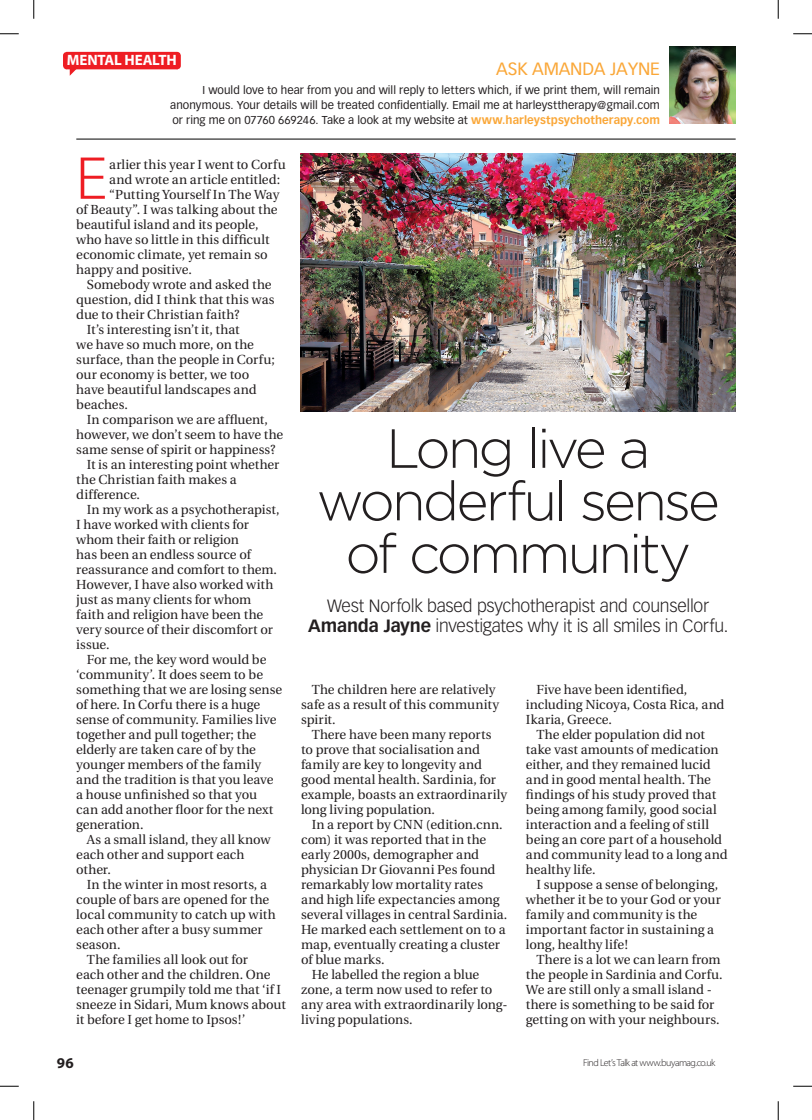
<style>
.page{position:relative;width:812px;height:1120px;background:#fff}
.page>*{position:absolute;margin:0;border:0;box-sizing:border-box;transform-origin:0 0}
.t1{font:300 57.88px "Msmtbm Vectora LH";color:#ee1d23}
.t2{font:300 55px/52.5px "Vqxrwj Gotham";letter-spacing:-.055em;color:#231f20;text-align:center}
.t3{font:300 17.5px/20px "Msmtbm Vectora LH";letter-spacing:-.015em;color:#231f20;text-align:center}
.t4{font:17.5px "Qnhhgt Vectora LH";letter-spacing:-.01em;color:#faa738}
.t5{font:700 15px "Fjrmbs Myriad Pro";letter-spacing:-.02em;color:#fff}
.t6{font:700 15px "Fjrmbs Myriad Pro";color:#231f20}
.t7{font:13.12px/15px "Nhgcrh Utopia";letter-spacing:-.005em;color:#231f20}
.t8{font:11.25px/15px "Qnhhgt Vectora LH";letter-spacing:.005em;color:#231f20;text-align:justify}
.t9{font:300 10px "Hxsnpj Myriad Pro";letter-spacing:-.06em;color:#231f20}
.s1{font-family:"Jbhcjw Vectora LH";font-weight:700;color:#faa738}
.s2{font-family:"Jbhcjw Vectora LH";font-weight:700}
</style>
<div class="page">
<div style="left:67px;top:52px;width:110px;height:17px;background:#ee1d23"></div>
<svg style="left:177px;top:52px;width:4px;height:17px"></svg>
<svg style="left:63px;top:52px;width:13px;height:24px"></svg>
<img style="left:669px;top:47px;width:66px;height:77px">
<hr style="left:76px;top:139px;width:659px;height:1px;background:#000">
<img style="left:301px;top:154px;width:434px;height:257px">
<svg style="left:0;top:33px;width:19px;height:2px"></svg>
<svg style="left:793px;top:33px;width:19px;height:2px"></svg>
<svg style="left:0;top:1085px;width:19px;height:2px"></svg>
<svg style="left:793px;top:1085px;width:19px;height:2px"></svg>
<svg style="left:33px;top:0;width:2px;height:19px"></svg>
<svg style="left:33px;top:1101px;width:2px;height:19px"></svg>
<svg style="left:777px;top:0;width:2px;height:19px"></svg>
<svg style="left:777px;top:1101px;width:2px;height:19px"></svg>
<p class="t5" style="left:67px;top:51px;width:112px">MENTAL HEALTH</p>
<h3 class="t4" style="left:496px;top:61px;width:165px">ASK AMANDA JAYNE</h3>
<p class="t8" style="left:170px;top:83px;width:491px;text-indent:32px">I would love to hear from you and will reply to letters which, if we print them, will remain anonymous. Your details will be treated confidentially. Email me at harleysttherapy@gmail.com or ring me on 07760 669246. Take a look at my website at <span class="s1">www.harleystpsychotherapy.com</span></p>
<h1 class="t1" style="left:76px;top:154px;width:33px">E</h1>
<p class="t7" style="left:109px;top:158px;width:178px">arlier this year I went to Corfu</p>
<p class="t7" style="left:109px;top:173px;width:172px">and wrote an article entitled:</p>
<p class="t7" style="left:109px;top:188px;width:172px">“Putting Yourself In The Way</p>
<p class="t7" style="left:76px;top:203px;width:203px">of Beauty”. I was talking about the</p>
<p class="t7" style="left:76px;top:218px;width:184px">beautiful island and its people,</p>
<p class="t7" style="left:76px;top:233px;width:195px">who have so little in this difficult</p>
<p class="t7" style="left:76px;top:248px;width:193px">economic climate, yet remain so</p>
<p class="t7" style="left:76px;top:263px;width:117px">happy and positive.</p>
<p class="t7" style="left:87px;top:278px;width:186px">Somebody wrote and asked the</p>
<p class="t7" style="left:76px;top:293px;width:200px">question, did I think that this was</p>
<p class="t7" style="left:76px;top:308px;width:165px">due to their Christian faith?</p>
<p class="t7" style="left:87px;top:323px;width:154px">It’s interesting isn’t it, that</p>
<p class="t7" style="left:76px;top:338px;width:179px">we have so much more, on the</p>
<p class="t7" style="left:76px;top:353px;width:200px">surface, than the people in Corfu;</p>
<p class="t7" style="left:76px;top:368px;width:174px">our economy is better, we too</p>
<p class="t7" style="left:76px;top:383px;width:182px">have beautiful landscapes and</p>
<p class="t7" style="left:76px;top:398px;width:53px">beaches.</p>
<p class="t7" style="left:87px;top:413px;width:182px">In comparison we are affluent,</p>
<p class="t7" style="left:76px;top:428px;width:208px">however, we don’t seem to have the</p>
<p class="t7" style="left:76px;top:443px;width:201px">same sense of spirit or happiness?</p>
<p class="t7" style="left:87px;top:458px;width:194px">It is an interesting point whether</p>
<p class="t7" style="left:76px;top:473px;width:162px">the Christian faith makes a</p>
<p class="t7" style="left:76px;top:488px;width:65px">difference.</p>
<p class="t7" style="left:87px;top:503px;width:194px">In my work as a psychotherapist,</p>
<p class="t7" style="left:76px;top:518px;width:174px">I have worked with clients for</p>
<p class="t7" style="left:76px;top:533px;width:164px">whom their faith or religion</p>
<p class="t7" style="left:76px;top:548px;width:176px">has been an endless source of</p>
<p class="t7" style="left:76px;top:563px;width:202px">reassurance and comfort to them.</p>
<p class="t7" style="left:76px;top:578px;width:198px">However, I have also worked with</p>
<p class="t7" style="left:76px;top:593px;width:177px">just as many clients for whom</p>
<p class="t7" style="left:76px;top:608px;width:188px">faith and religion have been the</p>
<p class="t7" style="left:76px;top:623px;width:198px">very source of their discomfort or</p>
<p class="t7" style="left:76px;top:638px;width:35px">issue.</p>
<p class="t7" style="left:87px;top:653px;width:181px">For me, the key word would be</p>
<p class="t7" style="left:76px;top:668px;width:188px">‘community’. It does seem to be</p>
<p class="t7" style="left:76px;top:683px;width:207px">something that we are losing sense</p>
<p class="t7" style="left:76px;top:698px;width:185px">of here. In Corfu there is a huge</p>
<p class="t7" style="left:76px;top:713px;width:202px">sense of community. Families live</p>
<p class="t7" style="left:76px;top:728px;width:181px">together and pull together; the</p>
<p class="t7" style="left:76px;top:743px;width:181px">elderly are taken care of by the</p>
<p class="t7" style="left:76px;top:758px;width:186px">younger members of the family</p>
<p class="t7" style="left:76px;top:773px;width:199px">and the tradition is that you leave</p>
<p class="t7" style="left:76px;top:788px;width:182px">a house unfinished so that you</p>
<p class="t7" style="left:76px;top:803px;width:199px">can add another floor for the next</p>
<p class="t7" style="left:76px;top:818px;width:69px">generation.</p>
<p class="t7" style="left:87px;top:833px;width:185px">As a small island, they all know</p>
<p class="t7" style="left:76px;top:848px;width:170px">each other and support each</p>
<p class="t7" style="left:76px;top:863px;width:36px">other.</p>
<p class="t7" style="left:87px;top:878px;width:181px">In the winter in most resorts, a</p>
<p class="t7" style="left:76px;top:893px;width:194px">couple of bars are opened for the</p>
<p class="t7" style="left:76px;top:908px;width:201px">local community to catch up with</p>
<p class="t7" style="left:76px;top:923px;width:188px">each other after a busy summer</p>
<p class="t7" style="left:76px;top:938px;width:46px">season.</p>
<p class="t7" style="left:87px;top:953px;width:162px">The families all look out for</p>
<p class="t7" style="left:76px;top:968px;width:196px">each other and the children. One</p>
<p class="t7" style="left:76px;top:983px;width:206px">teenager grumpily told me that ‘if I</p>
<p class="t7" style="left:76px;top:998px;width:211px">sneeze in Sidari, Mum knows about</p>
<p class="t7" style="left:76px;top:1013px;width:171px">it before I get home to Ipsos!’</p>
<h2 class="t2" style="left:316px;top:426px;width:405px">Long live a wonderful sense of community</h2>
<h3 class="t3" style="left:308px;top:597px;width:421px">West Norfolk based psychotherapist and counsellor<br><span class="s2">Amanda Jayne</span> investigates why it is all smiles in Corfu.</h3>
<p class="t7" style="left:301px;top:683px;width:199px;text-indent:11px">The children here are relatively safe as a result of this community spirit.</p>
<p class="t7" style="left:301px;top:728px;width:208px;text-indent:11px">There have been many reports<br>to prove that socialisation and family are key to longevity and good mental health. Sardinia, for example, boasts an extraordinarily long living population.</p>
<p class="t7" style="left:312px;top:818px;width:192px">In a report by CNN (edition.cnn.</p>
<p class="t7" style="left:301px;top:833px;width:187px">com) it was reported that in the</p>
<p class="t7" style="left:301px;top:848px;width:179px">early 2000s, demographer and</p>
<p class="t7" style="left:301px;top:863px;width:196px">physician Dr Giovanni Pes found</p>
<p class="t7" style="left:301px;top:878px;width:183px">remarkably low mortality rates</p>
<p class="t7" style="left:301px;top:893px;width:200px">and high life expectancies among</p>
<p class="t7" style="left:301px;top:908px;width:208px">several villages in central Sardinia.</p>
<p class="t7" style="left:301px;top:923px;width:206px">He marked each settlement on to a</p>
<p class="t7" style="left:301px;top:938px;width:200px">map, eventually creating a cluster</p>
<p class="t7" style="left:301px;top:953px;width:85px">of blue marks.</p>
<p class="t7" style="left:312px;top:968px;width:169px">He labelled the region a blue</p>
<p class="t7" style="left:301px;top:983px;width:193px">zone, a term now used to refer to</p>
<p class="t7" style="left:301px;top:998px;width:208px">any area with extraordinarily long-</p>
<p class="t7" style="left:301px;top:1013px;width:113px">living populations.</p>
<p class="t7" style="left:526px;top:683px;width:200px;text-indent:11px">Five have been identified, including Nicoya, Costa Rica, and<br>Ikaria, Greece.</p>
<p class="t7" style="left:526px;top:728px;width:203px;text-indent:11px">The elder population did not take vast amounts of medication either, and they remained lucid and in good mental health. The findings of his study proved that being among family, good social interaction and a feeling of still being an core part of a household and community lead to a long and healthy life.</p>
<p class="t7" style="left:526px;top:878px;width:196px;text-indent:11px">I suppose a sense of belonging, whether it be to your God or your family and community is the important factor in sustaining a long, healthy life!</p>
<p class="t7" style="left:526px;top:953px;width:198px;text-indent:11px">There is a lot we can learn from the people in Sardinia and Corfu.<br>We are still only a small island - there is something to be said for getting on with your neighbours.</p>
<p class="t6" style="left:57px;top:1054px;width:19px">96</p>
<p class="t9" style="left:583px;top:1059px;width:134px">Find Let’s Talk at www.buyamag.co.uk</p>
</div>
